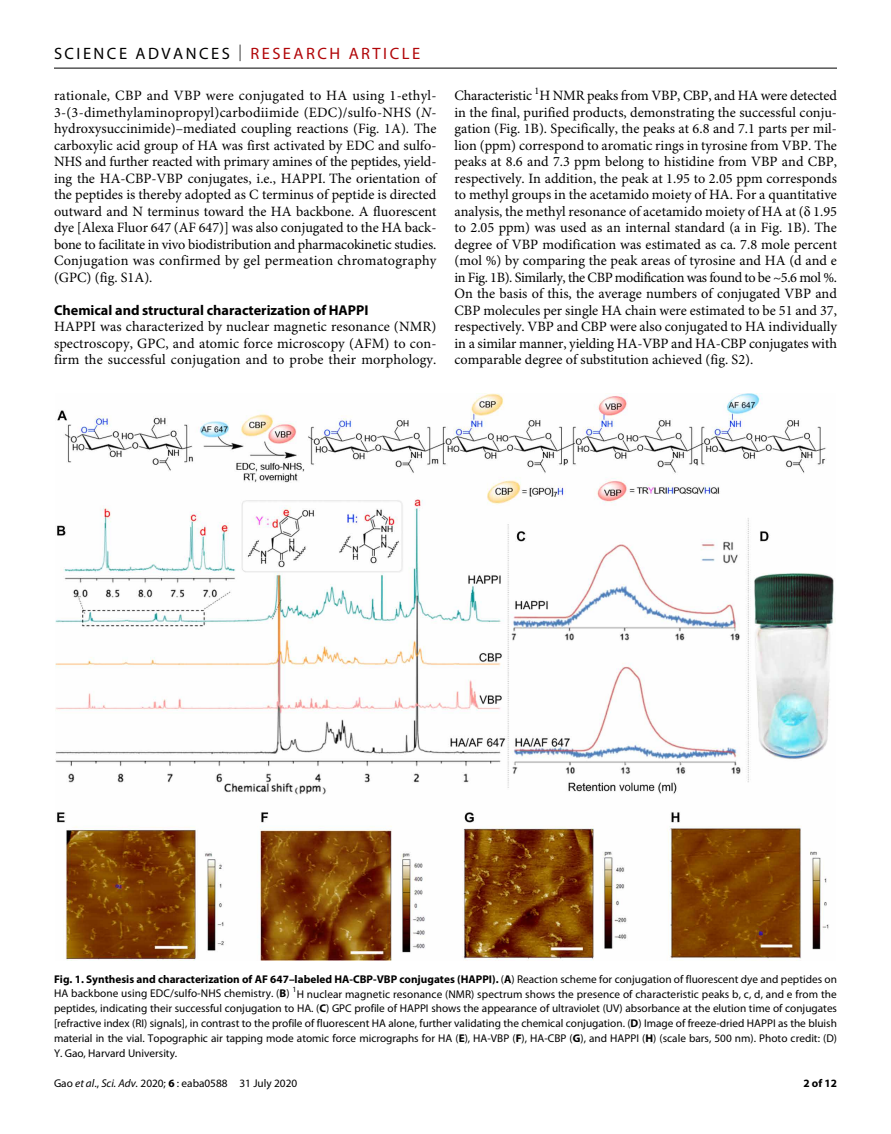
<style>
.page{position:relative;width:891px;height:1134px;background:#fff}
.page>*{position:absolute;margin:0;border:0;box-sizing:border-box;transform-origin:0 0}
.t1{font:16.5px "Myriad Pro";letter-spacing:.15em;color:#000}
.t2{font:14.25px/16.5px "Minion Pro";letter-spacing:.01em;color:#000;text-align:justify}
.t3{font:700 14.25px "Myriad Pro";color:#000}
.t4{font:11.25px/15px "Myriad Pro";color:#000;text-align:justify}
.t5{font:700 11.25px "Myriad Pro";color:#000}
.s1{font-weight:300}
.s2{color:#b10508}
.s3{font-style:italic}
.s4{font-weight:700}
</style>
<div class="page">
<hr style="left:54px;top:68px;width:783px;height:1px;background:#000">
<img style="left:55px;top:394px;width:779px;height:567px">
<p class="t1" style="left:54px;top:40px;width:368px">SCIENCE ADVANCES <span class="s1">|</span> <span class="s2">RESEARCH ARTICLE</span></p>
<p class="t2" style="left:54px;top:89px;width:384px">rationale, CBP and VBP were conjugated to HA using 1-ethyl-3-(3-dimethylaminopropyl)carbodiimide (EDC)/sulfo-NHS (<span class="s3">N&shy;</span>hydroxysuccinimide)–mediated coupling reactions (Fig. 1A). The carboxylic acid group of HA was first activated by EDC and sulfo-NHS and further reacted with primary amines of the peptides, yield&shy;ing the HA-CBP-VBP conjugates, i.e., HAPPI. The orientation of the peptides is thereby adopted as C terminus of peptide is directed outward and N terminus toward the HA backbone. A fluorescent dye [Alexa Fluor 647 (AF 647)] was also conjugated to the HA back&shy;bone to facilitate in vivo biodistribution and pharmacokinetic studies.<br>Conjugation was confirmed by gel permeation chromatography (GPC) (fig. S1A).</p>
<p class="t3" style="left:54px;top:298px;width:316px">Chemical and structural characterization of HAPPI</p>
<p class="t2" style="left:54px;top:320px;width:384px">HAPPI was characterized by nuclear magnetic resonance (NMR) spectroscopy, GPC, and atomic force microscopy (AFM) to con&shy;firm the successful conjugation and to probe their morphology.</p>
<p class="t2" style="left:454px;top:89px;width:384px">Characteristic <sup>1</sup>H NMR peaks from VBP, CBP, and HA were detected in the final, purified products, demonstrating the successful conju&shy;gation (Fig. 1B). Specifically, the peaks at 6.8 and 7.1 parts per mil&shy;lion (ppm) correspond to aromatic rings in tyrosine from VBP. The peaks at 8.6 and 7.3 ppm belong to histidine from VBP and CBP, respectively. In addition, the peak at 1.95 to 2.05 ppm corresponds to methyl groups in the acetamido moiety of HA. For a quantitative analysis, the methyl resonance of acetamido moiety of HA at ( 1.95 to 2.05 ppm) was used as an internal standard (a in Fig. 1B). The degree of VBP modification was estimated as ca. 7.8 mole percent (mol %) by comparing the peak areas of tyrosine and HA (d and e in Fig. 1B). Similarly, the CBP modification was found to be ~5.6 mol %.<br>On the basis of this, the average numbers of conjugated VBP and CBP molecules per single HA chain were estimated to be 51 and 37, respectively. VBP and CBP were also conjugated to HA individually in a similar manner, yielding HA-VBP and HA-CBP conjugates with comparable degree of substitution achieved (fig. S2).</p>
<p class="t4" style="left:54px;top:971px;width:785px"><span class="s4">Fig. 1. Synthesis and characterization of AF 647–labeled HA-CBP-VBP conjugates (HAPPI).</span> (<span class="s4">A</span>) Reaction scheme for conjugation of fluorescent dye and peptides on HA backbone using EDC/sulfo-NHS chemistry. (<span class="s4">B</span>) <sup>1</sup>H nuclear magnetic resonance (NMR) spectrum shows the presence of characteristic peaks b, c, d, and e from the peptides, indicating their successful conjugation to HA. (<span class="s4">C</span>) GPC profile of HAPPI shows the appearance of ultraviolet (UV) absorbance at the elution time of conjugates [refractive index (RI) signals], in contrast to the profile of fluorescent HA alone, further validating the chemical conjugation. (<span class="s4">D</span>) Image of freeze-dried HAPPI as the bluish material in the vial. Topographic air tapping mode atomic force micrographs for HA (<span class="s4">E</span>), HA-VBP (<span class="s4">F</span>), HA-CBP (<span class="s4">G</span>), and HAPPI (<span class="s4">H</span>) (scale bars, 500 nm). Photo credit: (D)<br>Y. Gao, Harvard University.</p>
<p class="t4" style="left:54px;top:1076px;width:245px">Gao <span class="s3">et al</span>., <span class="s3">Sci. Adv.</span> 2020; <span class="s4">6</span> : eaba0588 31 July 2020</p>
<p class="t5" style="left:803px;top:1074px;width:35px">2 of 12</p>
</div>
